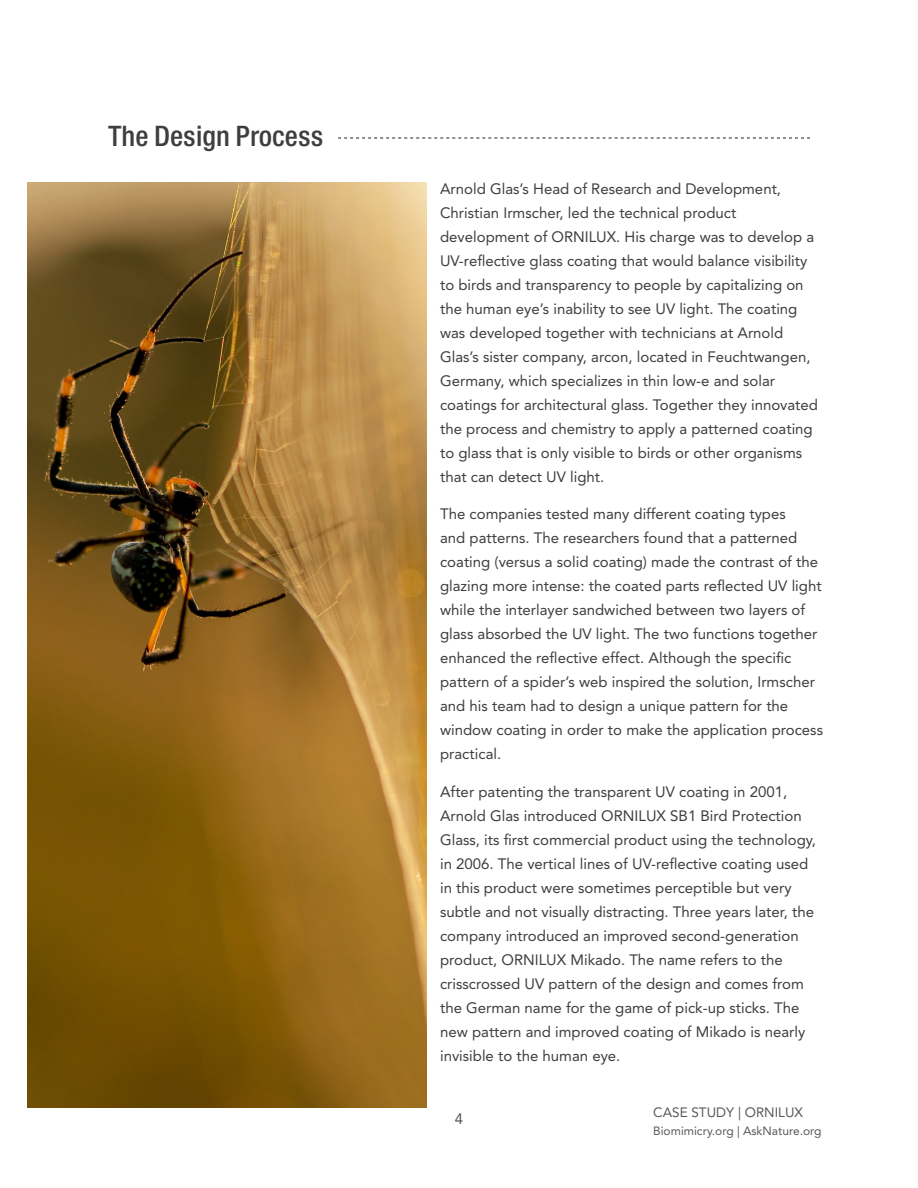
<style>
.page{position:relative;width:918px;height:1188px;background:#fff}
.page>*{position:absolute;margin:0;border:0;box-sizing:border-box;transform-origin:0 0}
.Page_Title{font:27px "Europa Gro Nr 2 SB Med Con";color:#3e3e3f}
.Body{font:15px/24px "Avenir LT Std";color:#3e3e3f}
.t1{font:15px "Avenir LT Std";color:#565557}
.t2{font:13.5px "Avenir LT Std";color:#57585a}
.t3{font:12px "Avenir LT Std";color:#57585a}
</style>
<div class="page">
<svg style="left:338px;top:138px;width:472px;height:1px"></svg>
<img style="left:27px;top:182px;width:400px;height:925px">
<p class="Page_Title" style="left:108px;top:121px;width:217px">The Design Process</p>
<p class="Body" style="left:440px;top:177px;width:380px">Arnold Glas’s Head of Research and Development, Christian I rmscher, led the technical product development of ORNI LUX. His charge was to develop a UV-reflective glass coating that would balance visibility to birds and transparency to people by capitalizing on the human eye’s inability to see UV light. The coating was developed together with technicians at Arnold Glas’s sister company, arcon, located in Feuchtwangen, Germany, which specializes in thin low-e and solar coatings for architectural glass. Together they innovated the process and chemistry to apply a patterned coating to glass that is only visible to birds or other organisms that can detect UV light.</p>
<p class="Body" style="left:440px;top:502px;width:385px">The companies tested many different coating types<br>and patterns. The researchers found that a patterned coating (versus a solid coating) made the contrast of the glazing more intense: the coated parts reflected UV light while the interlayer sandwiched between two layers of glass absorbed the UV light. The two functions together enhanced the reflective effect. Although the specific pattern of a spider’s web inspired the solution, I rmscher and his team had to design a unique pattern for the window coating in order to make the application process practical.</p>
<p class="Body" style="left:440px;top:780px;width:378px">After patenting the transparent UV coating in 2001, Arnold Glas introduced ORNI LUX SB1 Bird Protection Glass, its first commercial product using the technology, in 2006. The vertical lines of UV-reflective coating used in this product were sometimes perceptible but very subtle and not visually distracting. Three years later, the company introduced an improved second-generation product, ORNI LUX Mikado. The name refers to the crisscrossed UV pattern of the design and comes from the German name for the game of pick-up sticks. The new pattern and improved coating of Mikado is nearly invisible to the human eye.</p>
<p class="t1" style="left:455px;top:1110px;width:10px">4</p>
<p class="t2" style="left:653px;top:1105px;width:151px">CASE STUDY | ORNILUX</p>
<p class="t3" style="left:653px;top:1123px;width:170px">Biomimicry.org | AskNature.org</p>
</div>
